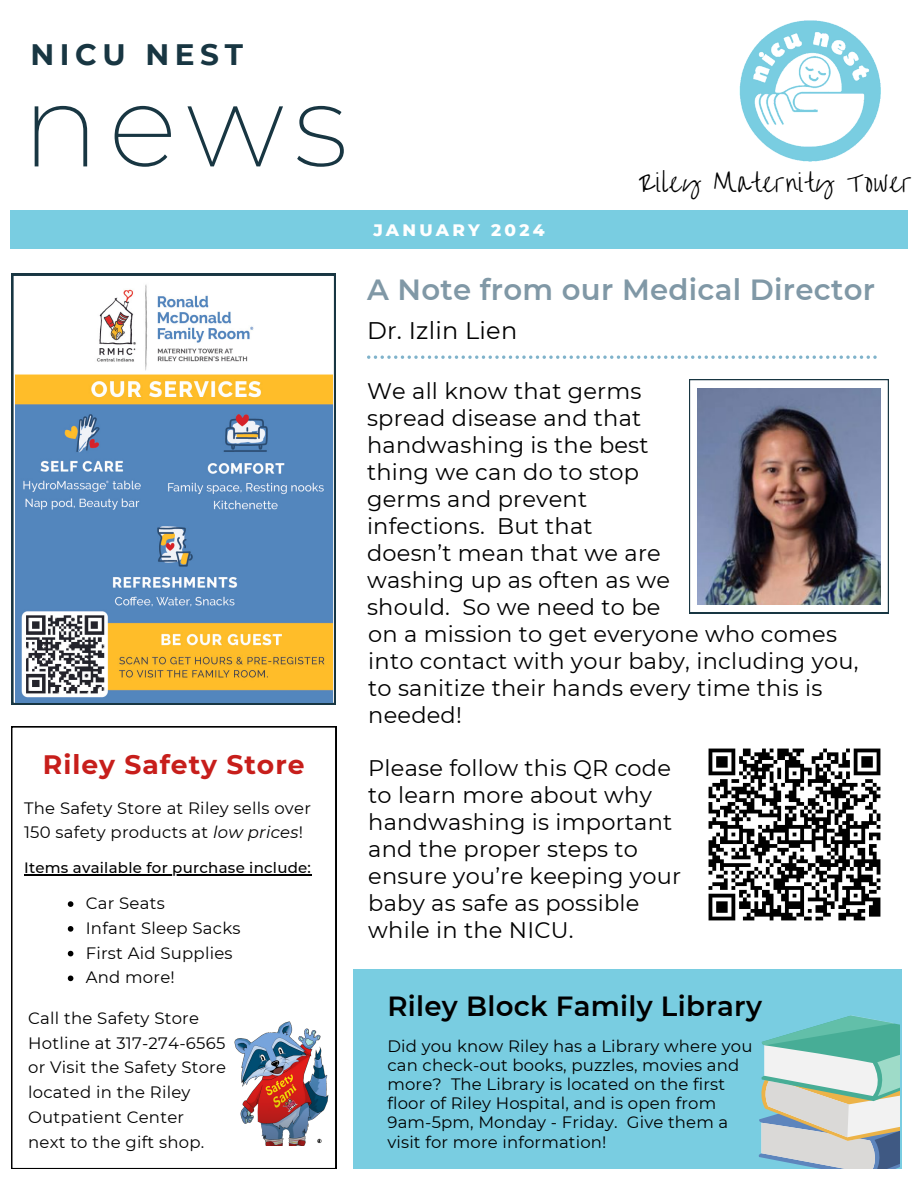
<style>
.page{position:relative;width:918px;height:1188px;background:#fff}
.page>*{position:absolute;margin:0;border:0;box-sizing:border-box;transform-origin:0 0}
.t1{font:200 115.65px "Montserrat";color:#183642}
.t2{font:700 29.55px "Montserrat";letter-spacing:.19em;color:#183642}
.t3{font:600 29.1px "Montserrat";letter-spacing:.01em;color:#8098a6}
.t4{font:600 27.6px "Montserrat";letter-spacing:.01em;color:#000}
.t5{font:700 26.7px "Montserrat";letter-spacing:.035em;color:#c71e1b}
.t6{font:24px "Overthe Rainbow";letter-spacing:.035em;color:#000}
.t7{font:24px "Montserrat";letter-spacing:.01em;color:#000}
.t8{font:22.5px/27px "Montserrat";letter-spacing:.01em;color:#000}
.t9{font:800 16.95px "Montserrat";letter-spacing:.19em;color:#fff}
.t10{font:16.5px/19.2px "Montserrat";letter-spacing:.015em;color:#000}
.t11{font:500 15px "Montserrat";letter-spacing:.015em;color:#000}
.s1{font-style:italic}
</style>
<div class="page">
<img style="left:739px;top:20px;width:142px;height:142px">
<svg style="left:11px;top:727px;width:325px;height:442px"></svg>
<img style="left:231px;top:1018px;width:106px;height:127px">
<svg style="left:68px;top:901px;width:5px;height:6px"></svg>
<svg style="left:68px;top:926px;width:5px;height:6px"></svg>
<svg style="left:68px;top:951px;width:5px;height:5px"></svg>
<svg style="left:68px;top:976px;width:5px;height:5px"></svg>
<hr style="left:24px;top:875px;width:287px;height:1px;background:#000">
<svg style="left:11px;top:274px;width:325px;height:431px"></svg>
<img style="left:15px;top:278px;width:318px;height:424px">
<div style="left:10px;top:210px;width:898px;height:39px;background:#79cde1"></div>
<svg style="left:367px;top:356px;width:510px;height:3px"></svg>
<div style="left:353px;top:970px;width:549px;height:199px;background:#79cde1"></div>
<svg style="left:759px;top:1016px;width:140px;height:153px;background:#abccc7"></svg>
<img style="left:708px;top:748px;width:173px;height:173px">
<svg style="left:689px;top:379px;width:200px;height:234px"></svg>
<img style="left:697px;top:388px;width:183px;height:216px">
<p class="t2" style="left:30px;top:37px;width:214px">NICU NEST</p>
<p class="t1" style="left:22px;top:54px;width:328px">news</p>
<p class="t5" style="left:43px;top:748px;width:263px">Riley Safety Store</p>
<p class="t10" style="left:24px;top:796px;width:288px;line-height:23.7px">The Safety Store at Riley sells over<br>150 safety products at <span class="s1">low prices</span>!</p>
<p class="t11" style="left:24px;top:859px;width:288px">Items available for purchase include:</p>
<p class="t10" style="left:86px;top:894px;width:81px">Car Seats</p>
<p class="t10" style="left:86px;top:918px;width:156px">Infant Sleep Sacks</p>
<p class="t10" style="left:86px;top:943px;width:149px">First Aid Supplies</p>
<p class="t10" style="left:86px;top:968px;width:91px">And more!</p>
<p class="t10" style="left:28px;top:1006px;width:199px;line-height:24.8px">Call the Safety Store<br>Hotline at 317-274-6565 or Visit the Safety Store located in the Riley<br>Outpatient Center</p>
<p class="t10" style="left:28px;top:1132px;width:178px">next to the gift shop.</p>
<p class="t9" style="left:373px;top:219px;width:173px">JANUARY 2024</p>
<p class="t6" style="left:639px;top:170px;width:275px">Riley Maternity Tower</p>
<p class="t3" style="left:367px;top:272px;width:510px">A Note from our Medical Director</p>
<p class="t7" style="left:367px;top:316px;width:152px">Dr. Izlin Lien</p>
<p class="t8" style="left:367px;top:378px;width:304px">We all know that germs spread disease and that handwashing is the best thing we can do to stop germs and prevent infections. But that doesn’t mean that we are washing up as often as we should. So we need to be</p>
<p class="t8" style="left:368px;top:621px;width:492px">on a mission to get everyone who comes into contact with your baby, including you, to sanitize their hands every time this is needed!</p>
<p class="t8" style="left:368px;top:754px;width:314px">Please follow this QR code to learn more about why handwashing is important and the proper steps to ensure you’re keeping your baby as safe as possible while in the NICU.</p>
<p class="t4" style="left:387px;top:990px;width:376px">Riley Block Family Library</p>
<p class="t10" style="left:387px;top:1036px;width:366px">Did you know Riley has a Library where you can check-out books, puzzles, movies and more? The Library is located on the first floor of Riley Hospital, and is open from 9am-5pm, Monday - Friday. Give them a visit for more information!</p>
</div>
